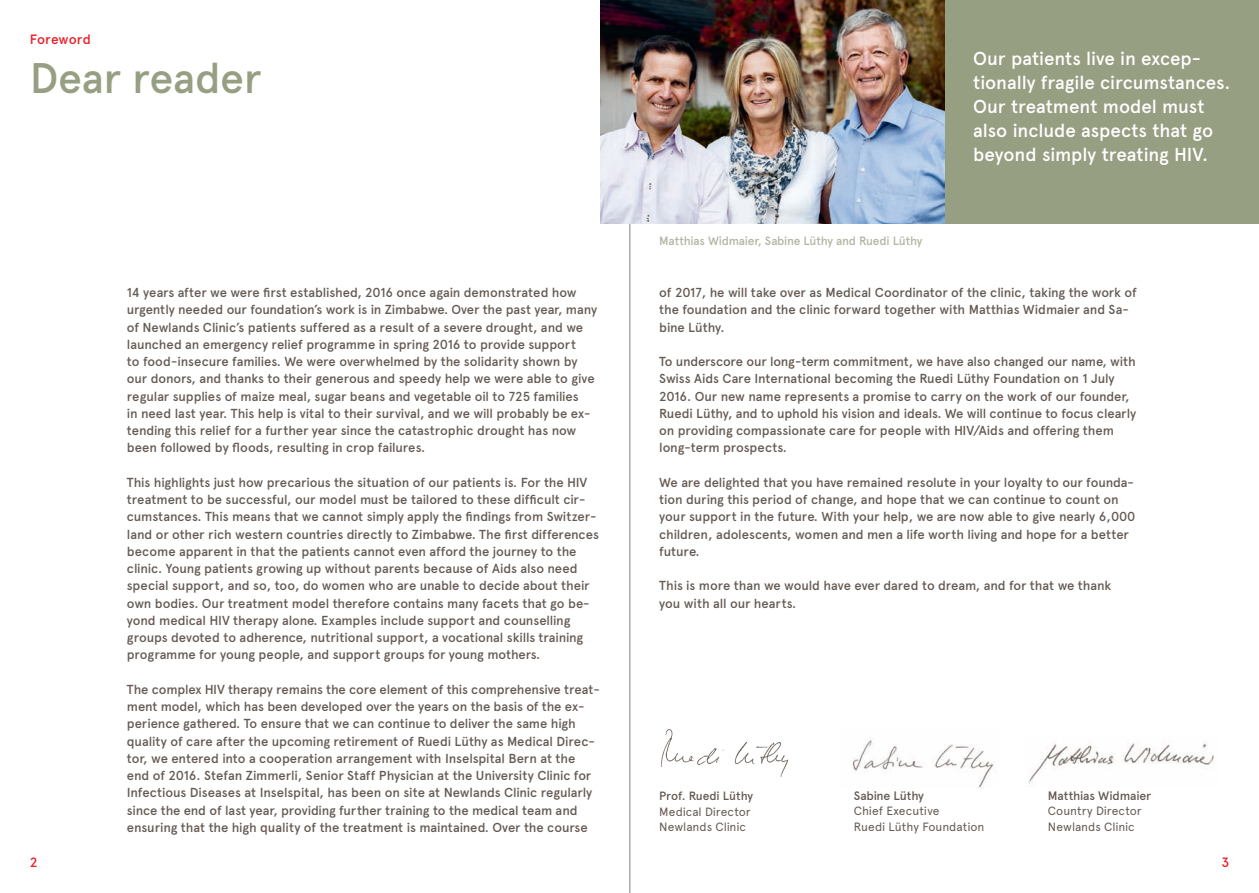
<style>
.page{position:relative;width:1259px;height:893px;background:#fff}
.page>*{position:absolute;margin:0;border:0;box-sizing:border-box;transform-origin:0 0}
.t1{font:500 42.75px "Apercu";letter-spacing:-.005em;color:#979f83}
.t2{font:500 18.75px/24px "Apercu";letter-spacing:-.005em;color:#fff}
.t3{font:500 13.5px "Apercu";letter-spacing:.005em;color:#ee1d23}
.t4{font:500 13.05px/17.2px "Apercu";letter-spacing:-.01em;color:#655a53}
.t5{font:500 12.3px "Apercu";letter-spacing:-.015em;color:#655a53}
.t6{font:12px/15.8px "Apercu";color:#655a53}
.t7{font:500 12px "Apercu";letter-spacing:-.02em;color:#b1b6a2}
.t8{font:500 12px "Apercu";letter-spacing:-.01em;color:#655a53}
</style>
<div class="page">
<hr style="left:629px;top:0;width:1px;height:893px;background:#808285">
<div style="left:944px;top:0;width:315px;height:223px;background:#979f83"></div>
<img style="left:661px;top:729px;width:128px;height:48px">
<img style="left:852px;top:740px;width:142px;height:48px">
<img style="left:1028px;top:742px;width:186px;height:45px">
<img style="left:600px;top:0;width:344px;height:223px">
<p class="t3" style="left:30px;top:31px;width:63px">Foreword</p>
<h1 class="t1" style="left:30px;top:52px;width:233px">Dear reader</h1>
<p class="t4" style="left:127px;top:284px;width:472px">14 years after we were first established, 2016 once again demonstrated how urgently needed our foundation’s work is in Zimbabwe. Over the past year, many of Newlands Clinic’s patients suffered as a result of a severe drought, and we launched an emergency relief programme in spring 2016 to provide support<br>to food-insecure families. We were overwhelmed by the solidarity shown by our donors, and thanks to their generous and speedy help we were able to give regular supplies of maize meal, sugar beans and vegetable oil to 725 families<br>in need last year. This help is vital to their survival, and we will probably be ex&shy;tending this relief for a further year since the catastrophic drought has now been followed by floods, resulting in crop failures.</p>
<p class="t4" style="left:127px;top:474px;width:474px">This highlights just how precarious the situation of our patients is. For the HIV treatment to be successful, our model must be tailored to these difficult cir&shy;cumstances. This means that we cannot simply apply the findings from Switzer&shy;land or other rich western countries directly to Zimbabwe. The first differences become apparent in that the patients cannot even afford the journey to the clinic. Young patients growing up without parents because of Aids also need special support, and so, too, do women who are unable to decide about their own bodies. Our treatment model therefore contains many facets that go be&shy;yond medical HIV therapy alone. Examples include support and counselling groups devoted to adherence, nutritional support, a vocational skills training programme for young people, and support groups for young mothers.</p>
<p class="t4" style="left:127px;top:681px;width:474px">The complex HIV therapy remains the core element of this comprehensive treat&shy;ment model, which has been developed over the years on the basis of the ex&shy;perience gathered. To ensure that we can continue to deliver the same high quality of care after the upcoming retirement of Ruedi Lüthy as Medical Direc&shy;tor, we entered into a cooperation arrangement with Inselspital Bern at the end of 2016. Stefan Zimmerli, Senior Staff Physician at the University Clinic for Infectious Diseases at Inselspital, has been on site at Newlands Clinic regularly since the end of last year, providing further training to the medical team and ensuring that the high quality of the treatment is maintained. Over the course</p>
<p class="t7" style="left:659px;top:234px;width:265px">Matthias Widmaier, Sabine Lüthy and Ruedi Lüthy</p>
<h2 class="t2" style="left:973px;top:47px;width:259px">Our patients live in excep&shy;tionally fragile circumstances.<br>Our treatment model must also include aspects that go beyond simply treating HIV.</h2>
<p class="t4" style="left:659px;top:284px;width:479px">of 2017, he will take over as Medical Coordinator of the clinic, taking the work of the foundation and the clinic forward together with Matthias Widmaier and Sa&shy;bine Lüthy.</p>
<p class="t4" style="left:659px;top:353px;width:478px">To underscore our long-term commitment, we have also changed our name, with Swiss Aids Care International becoming the Ruedi Lüthy Foundation on 1 July 2016. Our new name represents a promise to carry on the work of our founder, Ruedi Lüthy, and to uphold his vision and ideals. We will continue to focus clearly on providing compassionate care for people with HIV/Aids and offering them long-term prospects.</p>
<p class="t4" style="left:659px;top:474px;width:478px">We are delighted that you have remained resolute in your loyalty to our founda&shy;tion during this period of change, and hope that we can continue to count on your support in the future. With your help, we are now able to give nearly 6,000 children, adolescents, women and men a life worth living and hope for a better future.</p>
<p class="t4" style="left:659px;top:577px;width:454px">This is more than we would have ever dared to dream, and for that we thank you with all our hearts.</p>
<p class="t8" style="left:659px;top:788px;width:95px">Prof. Ruedi Lüthy</p>
<p class="t6" style="left:659px;top:803px;width:93px">Medical Director<br>Newlands Clinic</p>
<p class="t5" style="left:853px;top:788px;width:72px">Sabine Lüthy</p>
<p class="t6" style="left:853px;top:803px;width:132px">Chief Executive<br>Ruedi Lüthy Foundation</p>
<p class="t5" style="left:1048px;top:788px;width:105px">Matthias Widmaier</p>
<p class="t6" style="left:1048px;top:803px;width:95px">Country Director<br>Newlands Clinic</p>
<p class="t3" style="left:30px;top:854px;width:9px">2</p>
<p class="t3" style="left:1221px;top:854px;width:9px">3</p>
</div>
